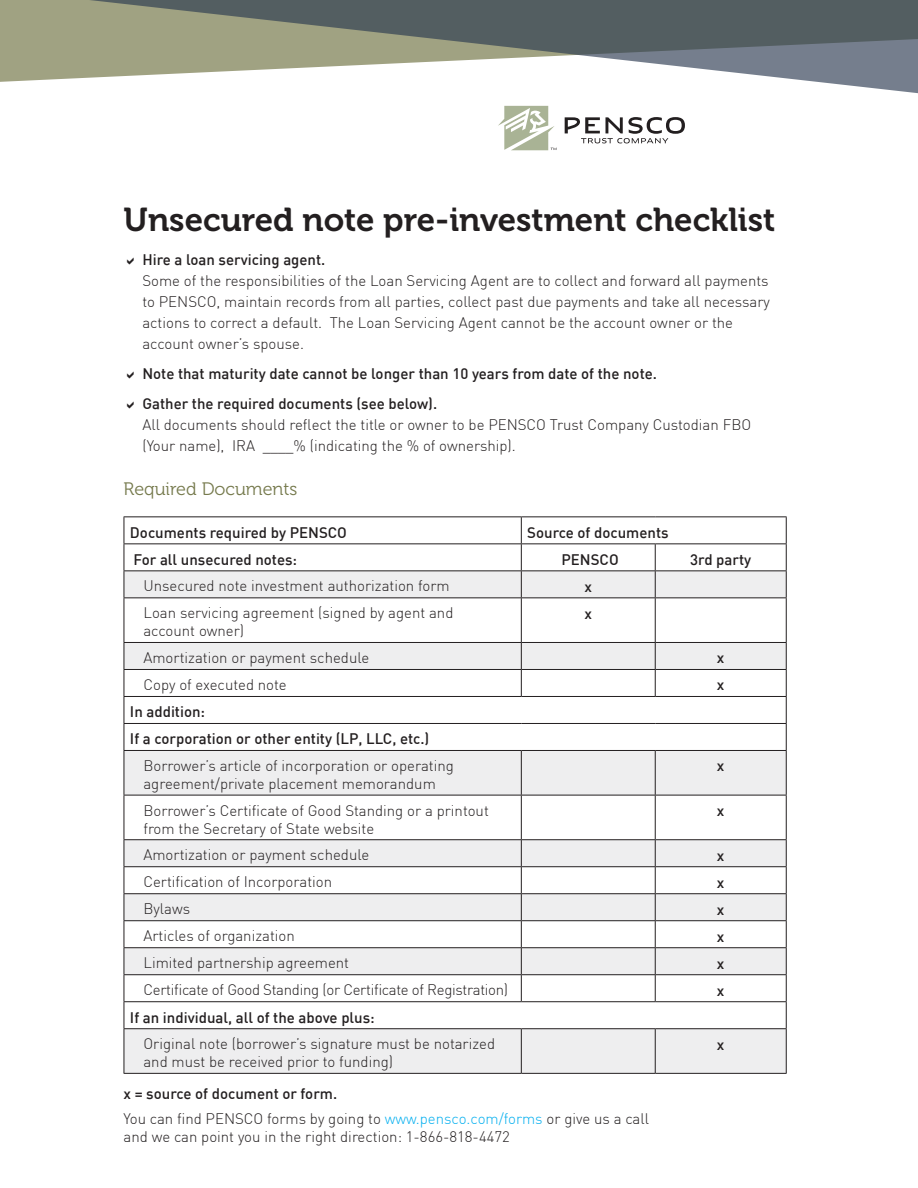
<style>
.page{position:relative;width:918px;height:1188px;background:#fff}
.page>*{position:absolute;margin:0;border:0;box-sizing:border-box;transform-origin:0 0}
.MainHead{font:33px "Museo 700";color:#231f20}
.H2_Subhead{font:18px "Museo 300";color:#767a4d}
.Body_Text{font:300 15px/21px "DIN";color:#231f20}
.Body_Text-2{font:500 15px "DIN";color:#231f20}
.Body_Text-3{font:300 15px "DIN";letter-spacing:-.02em;color:#231f20}
.s1{font-weight:500}
.s2{color:#00aeef}
</style>
<div class="page">
<svg style="left:0;top:0;width:918px;height:94px"></svg>
<svg style="left:565px;top:117px;width:120px;height:26px"></svg>
<svg style="left:498px;top:106px;width:59px;height:44px"></svg>
<svg style="left:125px;top:571px;width:661px;height:502px"></svg>
<hr style="left:124px;top:516px;width:397px;height:1px;background:#231f20">
<hr style="left:521px;top:516px;width:134px;height:1px;background:#231f20">
<hr style="left:655px;top:516px;width:132px;height:1px;background:#231f20">
<hr style="left:124px;top:543px;width:397px;height:1px;background:#231f20">
<hr style="left:521px;top:543px;width:134px;height:1px;background:#231f20">
<hr style="left:655px;top:543px;width:132px;height:1px;background:#231f20">
<hr style="left:124px;top:570px;width:397px;height:1px;background:#231f20">
<svg style="left:124px;top:517px;width:1px;height:80px"></svg>
<hr style="left:521px;top:570px;width:134px;height:1px;background:#231f20">
<svg style="left:521px;top:517px;width:1px;height:80px"></svg>
<hr style="left:655px;top:570px;width:132px;height:1px;background:#231f20">
<svg style="left:655px;top:544px;width:1px;height:53px"></svg>
<svg style="left:786px;top:517px;width:1px;height:80px"></svg>
<hr style="left:124px;top:597px;width:397px;height:1px;background:#231f20">
<hr style="left:124px;top:598px;width:1px;height:44px;background:#231f20">
<hr style="left:521px;top:597px;width:134px;height:1px;background:#231f20">
<hr style="left:521px;top:598px;width:1px;height:44px;background:#231f20">
<hr style="left:655px;top:597px;width:132px;height:1px;background:#231f20">
<hr style="left:655px;top:598px;width:1px;height:44px;background:#231f20">
<hr style="left:786px;top:598px;width:1px;height:44px;background:#231f20">
<hr style="left:124px;top:642px;width:397px;height:1px;background:#231f20">
<hr style="left:521px;top:642px;width:134px;height:1px;background:#231f20">
<hr style="left:655px;top:642px;width:132px;height:1px;background:#231f20">
<hr style="left:124px;top:669px;width:397px;height:1px;background:#231f20">
<hr style="left:521px;top:669px;width:134px;height:1px;background:#231f20">
<svg style="left:521px;top:643px;width:1px;height:53px"></svg>
<hr style="left:655px;top:669px;width:132px;height:1px;background:#231f20">
<svg style="left:655px;top:643px;width:1px;height:53px"></svg>
<hr style="left:124px;top:696px;width:397px;height:1px;background:#231f20">
<hr style="left:521px;top:696px;width:134px;height:1px;background:#231f20">
<hr style="left:655px;top:696px;width:132px;height:1px;background:#231f20">
<hr style="left:124px;top:723px;width:397px;height:1px;background:#231f20">
<svg style="left:124px;top:643px;width:1px;height:107px"></svg>
<hr style="left:521px;top:723px;width:134px;height:1px;background:#231f20">
<hr style="left:655px;top:723px;width:132px;height:1px;background:#231f20">
<svg style="left:786px;top:643px;width:1px;height:107px"></svg>
<hr style="left:124px;top:750px;width:397px;height:1px;background:#231f20">
<hr style="left:124px;top:751px;width:1px;height:44px;background:#231f20">
<hr style="left:521px;top:750px;width:134px;height:1px;background:#231f20">
<hr style="left:521px;top:751px;width:1px;height:44px;background:#231f20">
<hr style="left:655px;top:750px;width:132px;height:1px;background:#231f20">
<hr style="left:655px;top:751px;width:1px;height:44px;background:#231f20">
<hr style="left:786px;top:751px;width:1px;height:44px;background:#231f20">
<hr style="left:124px;top:795px;width:397px;height:1px;background:#231f20">
<hr style="left:124px;top:795px;width:1px;height:44px;background:#231f20">
<hr style="left:521px;top:795px;width:134px;height:1px;background:#231f20">
<hr style="left:521px;top:795px;width:1px;height:44px;background:#231f20">
<hr style="left:655px;top:795px;width:132px;height:1px;background:#231f20">
<hr style="left:655px;top:795px;width:1px;height:44px;background:#231f20">
<hr style="left:786px;top:795px;width:1px;height:44px;background:#231f20">
<hr style="left:124px;top:839px;width:397px;height:1px;background:#231f20">
<hr style="left:521px;top:839px;width:134px;height:1px;background:#231f20">
<hr style="left:655px;top:839px;width:132px;height:1px;background:#231f20">
<hr style="left:124px;top:866px;width:397px;height:1px;background:#231f20">
<hr style="left:521px;top:866px;width:134px;height:1px;background:#231f20">
<hr style="left:655px;top:866px;width:132px;height:1px;background:#231f20">
<hr style="left:124px;top:893px;width:397px;height:1px;background:#231f20">
<hr style="left:521px;top:893px;width:134px;height:1px;background:#231f20">
<hr style="left:655px;top:893px;width:132px;height:1px;background:#231f20">
<hr style="left:124px;top:920px;width:397px;height:1px;background:#231f20">
<hr style="left:521px;top:920px;width:134px;height:1px;background:#231f20">
<hr style="left:655px;top:920px;width:132px;height:1px;background:#231f20">
<hr style="left:124px;top:947px;width:397px;height:1px;background:#231f20">
<hr style="left:521px;top:947px;width:134px;height:1px;background:#231f20">
<hr style="left:655px;top:947px;width:132px;height:1px;background:#231f20">
<hr style="left:124px;top:974px;width:397px;height:1px;background:#231f20">
<hr style="left:521px;top:974px;width:134px;height:1px;background:#231f20">
<svg style="left:521px;top:840px;width:1px;height:161px"></svg>
<hr style="left:655px;top:974px;width:132px;height:1px;background:#231f20">
<svg style="left:655px;top:840px;width:1px;height:161px"></svg>
<hr style="left:124px;top:1001px;width:397px;height:1px;background:#231f20">
<svg style="left:124px;top:840px;width:1px;height:188px"></svg>
<hr style="left:521px;top:1001px;width:134px;height:1px;background:#231f20">
<hr style="left:655px;top:1001px;width:132px;height:1px;background:#231f20">
<svg style="left:786px;top:840px;width:1px;height:188px"></svg>
<hr style="left:124px;top:1028px;width:397px;height:1px;background:#231f20">
<hr style="left:124px;top:1029px;width:1px;height:44px;background:#231f20">
<hr style="left:521px;top:1028px;width:134px;height:1px;background:#231f20">
<hr style="left:521px;top:1029px;width:1px;height:44px;background:#231f20">
<hr style="left:655px;top:1028px;width:132px;height:1px;background:#231f20">
<hr style="left:655px;top:1029px;width:1px;height:44px;background:#231f20">
<hr style="left:786px;top:1029px;width:1px;height:44px;background:#231f20">
<hr style="left:124px;top:1073px;width:397px;height:1px;background:#231f20">
<hr style="left:521px;top:1073px;width:134px;height:1px;background:#231f20">
<hr style="left:655px;top:1073px;width:132px;height:1px;background:#231f20">
<p class="MainHead" style="left:124px;top:201px;width:653px">Unsecured note pre-investment checklist</p>
<p class="Body_Text" style="left:142px;top:249px;width:629px"><span class="s1">Hire a loan servicing agent.<br></span>Some of the responsibilities of the Loan Servicing Agent are to collect and forward all payments to PENSCO, maintain records from all parties, collect past due payments and take all necessary actions to correct a default. The Loan Servicing Agent cannot be the account owner or the account owner’s spouse.</p>
<p class="Body_Text-2" style="left:142px;top:364px;width:516px">Note that maturity date cannot be longer than 10 years from date of the note.</p>
<p class="Body_Text" style="left:142px;top:393px;width:610px"><span class="s1">Gather the required documents (see below).<br></span>All documents should reflect the title or owner to be PENSCO Trust Company Custodian FBO (Your name), IRA ____% (indicating the % of ownership).</p>
<p class="H2_Subhead" style="left:124px;top:480px;width:175px">Required Documents</p>
<p class="Body_Text-2" style="left:130px;top:523px;width:219px">Documents required by PENSCO</p>
<p class="Body_Text-2" style="left:527px;top:523px;width:143px">Source of documents</p>
<p class="Body_Text-2" style="left:134px;top:550px;width:165px">For all unsecured notes:</p>
<p class="Body_Text-2" style="left:561px;top:550px;width:59px">PENSCO</p>
<p class="Body_Text-2" style="left:690px;top:550px;width:62px">3rd party</p>
<p class="Body_Text" style="left:143px;top:575px;width:308px">Unsecured note investment authorization form</p>
<p class="Body_Text-2" style="left:585px;top:577px;width:9px">x</p>
<p class="Body_Text" style="left:143px;top:604px;width:312px;line-height:18px">Loan servicing agreement (signed by agent and account owner)</p>
<p class="Body_Text-2" style="left:585px;top:604px;width:9px">x</p>
<p class="Body_Text" style="left:143px;top:647px;width:227px">Amortization or payment schedule</p>
<p class="Body_Text-2" style="left:717px;top:648px;width:9px">x</p>
<p class="Body_Text" style="left:143px;top:674px;width:145px">Copy of executed note</p>
<p class="Body_Text-2" style="left:717px;top:675px;width:9px">x</p>
<p class="Body_Text-2" style="left:130px;top:702px;width:77px">In addition:</p>
<p class="Body_Text-2" style="left:130px;top:729px;width:301px">If a corporation or other entity (LP, LLC, etc.)</p>
<p class="Body_Text" style="left:143px;top:757px;width:312px;line-height:18px">Borrower’s article of incorporation or operating agreement/private placement memorandum</p>
<p class="Body_Text-2" style="left:717px;top:756px;width:9px">x</p>
<p class="Body_Text" style="left:143px;top:801px;width:347px;line-height:18px">Borrower’s Certificate of Good Standing or a printout from the Secretary of State website</p>
<p class="Body_Text-2" style="left:717px;top:801px;width:9px">x</p>
<p class="Body_Text" style="left:143px;top:844px;width:227px">Amortization or payment schedule</p>
<p class="Body_Text-2" style="left:717px;top:846px;width:9px">x</p>
<p class="Body_Text" style="left:143px;top:871px;width:190px">Certification of Incorporation</p>
<p class="Body_Text-2" style="left:717px;top:873px;width:9px">x</p>
<p class="Body_Text" style="left:143px;top:898px;width:48px">Bylaws</p>
<p class="Body_Text-2" style="left:717px;top:900px;width:9px">x</p>
<p class="Body_Text" style="left:143px;top:925px;width:153px">Articles of organization</p>
<p class="Body_Text-2" style="left:717px;top:927px;width:9px">x</p>
<p class="Body_Text" style="left:143px;top:952px;width:207px">Limited partnership agreement</p>
<p class="Body_Text-2" style="left:717px;top:954px;width:9px">x</p>
<p class="Body_Text-3" style="left:143px;top:981px;width:366px">Certificate of Good Standing (or Certificate of Registration)</p>
<p class="Body_Text-2" style="left:717px;top:981px;width:9px">x</p>
<p class="Body_Text-2" style="left:130px;top:1008px;width:246px">If an individual, all of the above plus:</p>
<p class="Body_Text" style="left:143px;top:1035px;width:353px;line-height:18px">Original note (borrower’s signature must be notarized and must be received prior to funding)</p>
<p class="Body_Text-2" style="left:717px;top:1035px;width:9px">x</p>
<p class="Body_Text-2" style="left:124px;top:1084px;width:215px">x = source of document or form.</p>
<p class="Body_Text" style="left:124px;top:1109px;width:527px;line-height:18px">You can find PENSCO forms by going to <span class="s2">www.pensco.com/forms</span> or give us a call and we can point you in the right direction: 1-866-818-4472</p>
</div>
